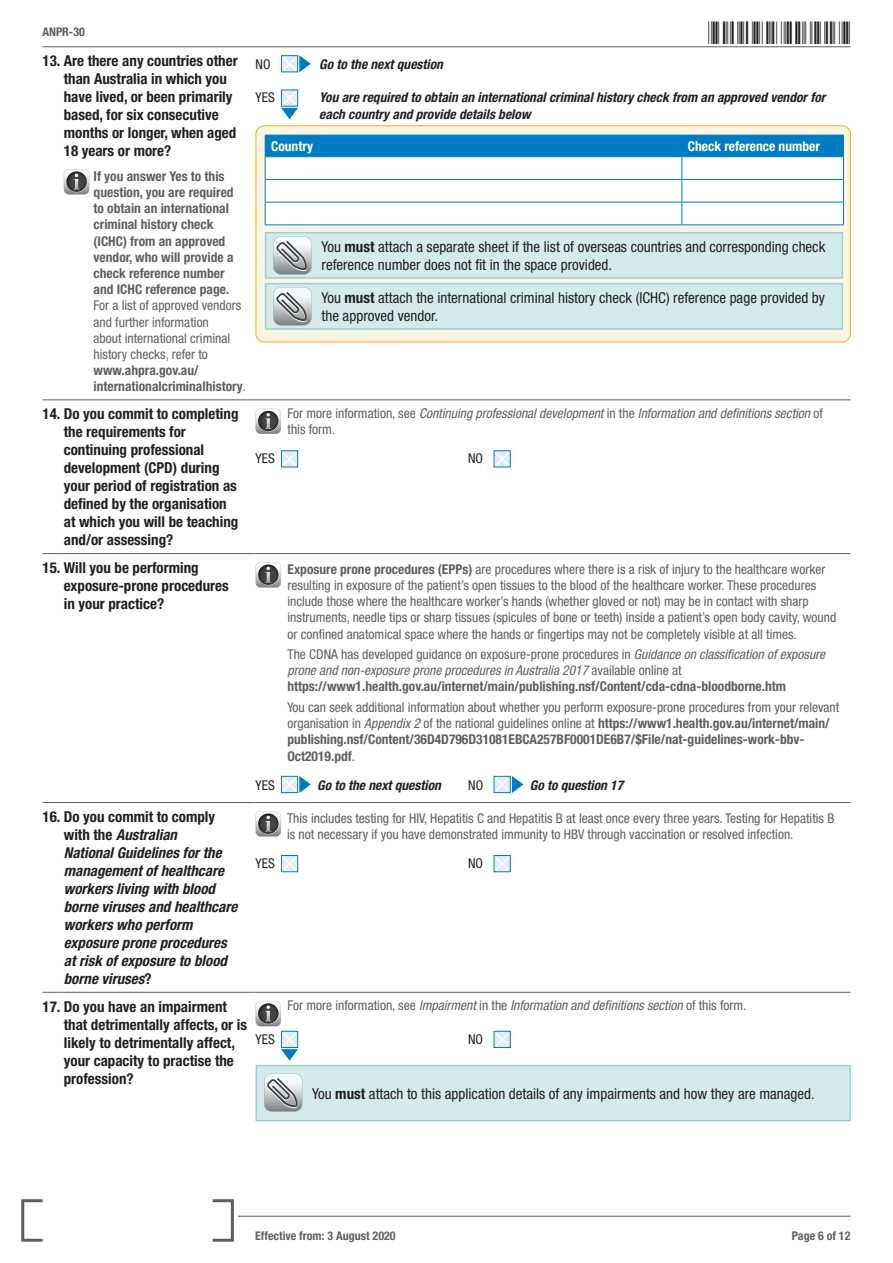
<style>
.page{position:relative;width:893px;height:1263px;background:#fff}
.page>*{position:absolute;margin:0;border:0;box-sizing:border-box;transform-origin:0 0}
.t1{font:30px "Free 3 of 9";letter-spacing:.1em;color:#231f20}
.Questions{font:700 condensed 15px/18px "Helvetica Neue LT Std";color:#231f20}
.attachment_box_text{font:condensed 15px/18px "Helvetica Neue LT Std";color:#231f20}
.Questions-2{font:italic 700 condensed 15px/18px "Helvetica Neue LT Std";color:#231f20}
.Question_additional{font:condensed 13.5px/16.2px "Helvetica Neue LT Std";color:#5f5f62}
.Question_additional-2{font:700 condensed 13.5px/16.2px "Helvetica Neue LT Std";color:#5f5f62}
.Answer{font:italic 700 condensed 13.5px/16.2px "Helvetica Neue LT Std";color:#231f20}
.Answer-2{font:italic condensed 13.5px/16.2px "Helvetica Neue LT Std";color:#5f5f62}
.Question_additional-3{font:italic condensed 13.5px "Helvetica Neue LT Std";color:#5f5f62}
.Question_additional-4{font:700 condensed 13.5px "Helvetica Neue LT Std";color:#fff}
.Answer-3{font:condensed 13.5px "Helvetica Neue LT Std";color:#231f20}
.t2{font:700 condensed 12px "Helvetica Neue LT Std";color:#5f5f62}
.s1{font-weight:400}
.s2{font-style:normal}
.s3{font-weight:700}
.s4{font-weight:400;font-style:italic}
.s5{font-style:italic}
</style>
<div class="page">
<svg style="left:21px;top:1199px;width:213px;height:43px"></svg>
<hr style="left:238px;top:1216px;width:612px;height:1px;background:#5f5f62">
<hr style="left:43px;top:47px;width:807px;height:1px;background:#5f5f62">
<svg style="left:43px;top:400px;width:21px;height:1px"></svg>
<hr style="left:64px;top:400px;width:192px;height:1px;background:#5f5f62">
<hr style="left:256px;top:400px;width:594px;height:1px;background:#5f5f62">
<svg style="left:43px;top:553px;width:21px;height:1px"></svg>
<hr style="left:64px;top:553px;width:192px;height:1px;background:#5f5f62">
<hr style="left:256px;top:553px;width:594px;height:1px;background:#5f5f62">
<svg style="left:43px;top:802px;width:21px;height:1px"></svg>
<hr style="left:64px;top:802px;width:192px;height:1px;background:#5f5f62">
<hr style="left:256px;top:802px;width:594px;height:1px;background:#5f5f62">
<svg style="left:43px;top:992px;width:21px;height:1px"></svg>
<hr style="left:64px;top:992px;width:192px;height:1px;background:#5f5f62">
<hr style="left:256px;top:992px;width:594px;height:1px;background:#5f5f62">
<svg style="left:64px;top:169px;width:25px;height:26px"></svg>
<svg style="left:281px;top:55px;width:30px;height:17px"></svg>
<svg style="left:281px;top:90px;width:17px;height:29px"></svg>
<div style="left:256px;top:126px;width:594px;height:216px;background:#fcf5e4;border-radius:9px"></div>
<svg style="left:265px;top:135px;width:579px;height:89px;background:#b8daee"></svg>
<hr style="left:265px;top:224px;width:417px;height:1px;background:#007cc2">
<hr style="left:682px;top:224px;width:162px;height:1px;background:#007cc2">
<div style="left:266px;top:233px;width:576px;height:45px;background:#d5ebeb"></div>
<div style="left:265px;top:232px;width:578px;height:47px;border:2px solid #9bd3d3"></div>
<svg style="left:273px;top:236px;width:39px;height:38px"></svg>
<div style="left:266px;top:284px;width:576px;height:45px;background:#d5ebeb"></div>
<div style="left:265px;top:283px;width:578px;height:47px;border:2px solid #9bd3d3"></div>
<svg style="left:273px;top:287px;width:39px;height:38px"></svg>
<div style="left:256px;top:125px;width:595px;height:217px;border:1px solid #efb211;border-radius:9px"></div>
<svg style="left:256px;top:408px;width:25px;height:26px"></svg>
<div style="left:281px;top:450px;width:17px;height:17px;background:#429dd1"></div>
<svg style="left:281px;top:451px;width:17px;height:16px"></svg>
<svg style="left:494px;top:450px;width:17px;height:17px"></svg>
<svg style="left:494px;top:451px;width:16px;height:16px"></svg>
<svg style="left:256px;top:562px;width:25px;height:26px"></svg>
<svg style="left:281px;top:776px;width:30px;height:17px"></svg>
<svg style="left:494px;top:776px;width:29px;height:17px"></svg>
<svg style="left:256px;top:811px;width:25px;height:25px"></svg>
<div style="left:281px;top:855px;width:17px;height:17px;background:#047ec3"></div>
<svg style="left:281px;top:856px;width:17px;height:16px"></svg>
<svg style="left:494px;top:855px;width:17px;height:17px"></svg>
<svg style="left:494px;top:856px;width:16px;height:16px"></svg>
<svg style="left:256px;top:1001px;width:42px;height:60px"></svg>
<div style="left:494px;top:1031px;width:17px;height:17px;background:#2f94cd"></div>
<svg style="left:494px;top:1031px;width:16px;height:17px"></svg>
<div style="left:256px;top:1065px;width:594px;height:56px;background:#d5ebeb"></div>
<div style="left:256px;top:1065px;width:595px;height:56px;border:2px solid #9bd3d3"></div>
<svg style="left:264px;top:1073px;width:38px;height:38px"></svg>
<p class="t2" style="left:43px;top:25px;width:44px">ANPR-30</p>
<p class="Questions" style="left:43px;top:51px;width:197px">13. Are there any countries other</p>
<p class="Questions" style="left:64px;top:69px;width:174px">than Australia in which you have lived, or been primarily based, for six consecutive months or longer, when aged<br>18 years or more?</p>
<p class="Question_additional-2" style="left:94px;top:168px;width:154px">If you answer Yes to this question, you are required to obtain an international criminal history check (ICHC) from an approved vendor, who will provide a check reference number and ICHC reference page.<br><span class="s1">For a list of approved vendors and further information<br>about international criminal history checks, refer to </span>www.ahpra.gov.au/ internationalcriminalhistory<span class="s1">.</span></p>
<p class="Questions" style="left:43px;top:404px;width:198px">14. Do you commit to completing</p>
<p class="Questions" style="left:64px;top:422px;width:176px">the requirements for continuing professional development (CPD) during your period of registration as defined by the organisation at which you will be teaching and/or assessing?</p>
<p class="Questions" style="left:43px;top:558px;width:158px">15. Will you be performing</p>
<p class="Questions" style="left:64px;top:576px;width:167px">exposure-prone procedures in your practice?</p>
<p class="Questions" style="left:43px;top:807px;width:174px">16. Do you commit to comply</p>
<p class="Questions-2" style="left:64px;top:825px;width:175px"><span class="s2">with the</span> Australian<br>National Guidelines for the management of healthcare workers living with blood borne viruses and healthcare workers who perform exposure prone procedures at risk of exposure to blood borne viruses<span class="s2">?</span></p>
<p class="Questions" style="left:43px;top:997px;width:186px">17. Do you have an impairment</p>
<p class="Questions" style="left:64px;top:1015px;width:185px">that detrimentally affects, or is likely to detrimentally affect, your capacity to practise the profession?</p>
<h1 class="t1" style="left:709px;top:16px;width:143px">*ANPR-306*</h1>
<p class="Answer-3" style="left:256px;top:57px;width:17px">NO</p>
<p class="Answer" style="left:319px;top:56px;width:125px">Go to the next question</p>
<p class="Answer-3" style="left:256px;top:90px;width:21px">YES</p>
<p class="Answer" style="left:319px;top:90px;width:507px">You are required to obtain an international criminal history check from an approved vendor for each country and provide details below</p>
<p class="Question_additional-4" style="left:271px;top:138px;width:43px">Country</p>
<p class="Question_additional-4" style="left:688px;top:138px;width:133px">Check reference number</p>
<p class="attachment_box_text" style="left:322px;top:237px;width:505px">You <span class="s3">must</span> attach a separate sheet if the list of overseas countries and corresponding check reference number does not fit in the space provided.</p>
<p class="attachment_box_text" style="left:322px;top:288px;width:505px">You <span class="s3">must</span> attach the international criminal history check (ICHC) reference page provided by the approved vendor.</p>
<p class="Answer-2" style="left:288px;top:405px;width:537px"><span class="s2">For more information, see</span> Continuing professional development <span class="s2">in the</span> Information and definitions section <span class="s2">of this form.</span></p>
<p class="Answer-3" style="left:256px;top:451px;width:21px">YES</p>
<p class="Answer-3" style="left:468px;top:451px;width:17px">NO</p>
<p class="Question_additional" style="left:288px;top:561px;width:550px"><span class="s3">Exposure prone procedures (EPPs)</span> are procedures where there is a risk of injury to the healthcare worker resulting in exposure of the patient’s open tissues to the blood of the healthcare worker. These procedures include those where the healthcare worker’s hands (whether gloved or not) may be in contact with sharp instruments, needle tips or sharp tissues (spicules of bone or teeth) inside a patient’s open body cavity, wound or confined anatomical space where the hands or fingertips may not be completely visible at all times.</p>
<p class="Question_additional-2" style="left:287px;top:646px;width:539px"><span class="s1">The CDNA has developed guidance on exposure-prone procedures in</span> <span class="s4">Guidance on classification of exposure prone and non-exposure prone procedures in Australia 2017</span> <span class="s1">available online at </span>https://www1.health.gov.au/internet/main/publishing.nsf/Content/cda-cdna-bloodborne.htm</p>
<p class="Question_additional" style="left:287px;top:699px;width:553px">You can seek additional information about whether you perform exposure-prone procedures from your relevant organisation in <span class="s5">Appendix 2</span> of the national guidelines online at <span class="s3">https://www1.health.gov.au/internet/main/ publishing.nsf/Content/36D4D796D31081EBCA257BF0001DE6B7/$File/nat-guidelines-work-bbv-Oct2019.pdf</span>.</p>
<p class="Answer-3" style="left:256px;top:777px;width:21px">YES</p>
<p class="Answer" style="left:317px;top:777px;width:125px">Go to the next question</p>
<p class="Answer-3" style="left:468px;top:777px;width:17px">NO</p>
<p class="Answer" style="left:530px;top:777px;width:95px">Go to question 17</p>
<p class="Question_additional" style="left:287px;top:810px;width:549px">This includes testing for HIV, Hepatitis C and Hepatitis B at least once every three years. Testing for Hepatitis B is not necessary if you have demonstrated immunity to HBV through vaccination or resolved infection.</p>
<p class="Answer-3" style="left:256px;top:855px;width:21px">YES</p>
<p class="Answer-3" style="left:468px;top:855px;width:17px">NO</p>
<p class="Question_additional-3" style="left:288px;top:998px;width:460px"><span class="s2">For more information, see</span> Impairment <span class="s2">in the</span> Information and definitions section <span class="s2">of this form.</span></p>
<p class="Answer-3" style="left:256px;top:1031px;width:21px">YES</p>
<p class="Answer-3" style="left:468px;top:1031px;width:17px">NO</p>
<p class="attachment_box_text" style="left:312px;top:1084px;width:504px">You <span class="s3">must</span> attach to this application details of any impairments and how they are managed.</p>
<p class="t2" style="left:255px;top:1228px;width:142px">Effective from: 3 August 2020</p>
<p class="t2" style="left:792px;top:1228px;width:60px">Page 6 of 12</p>
</div>
